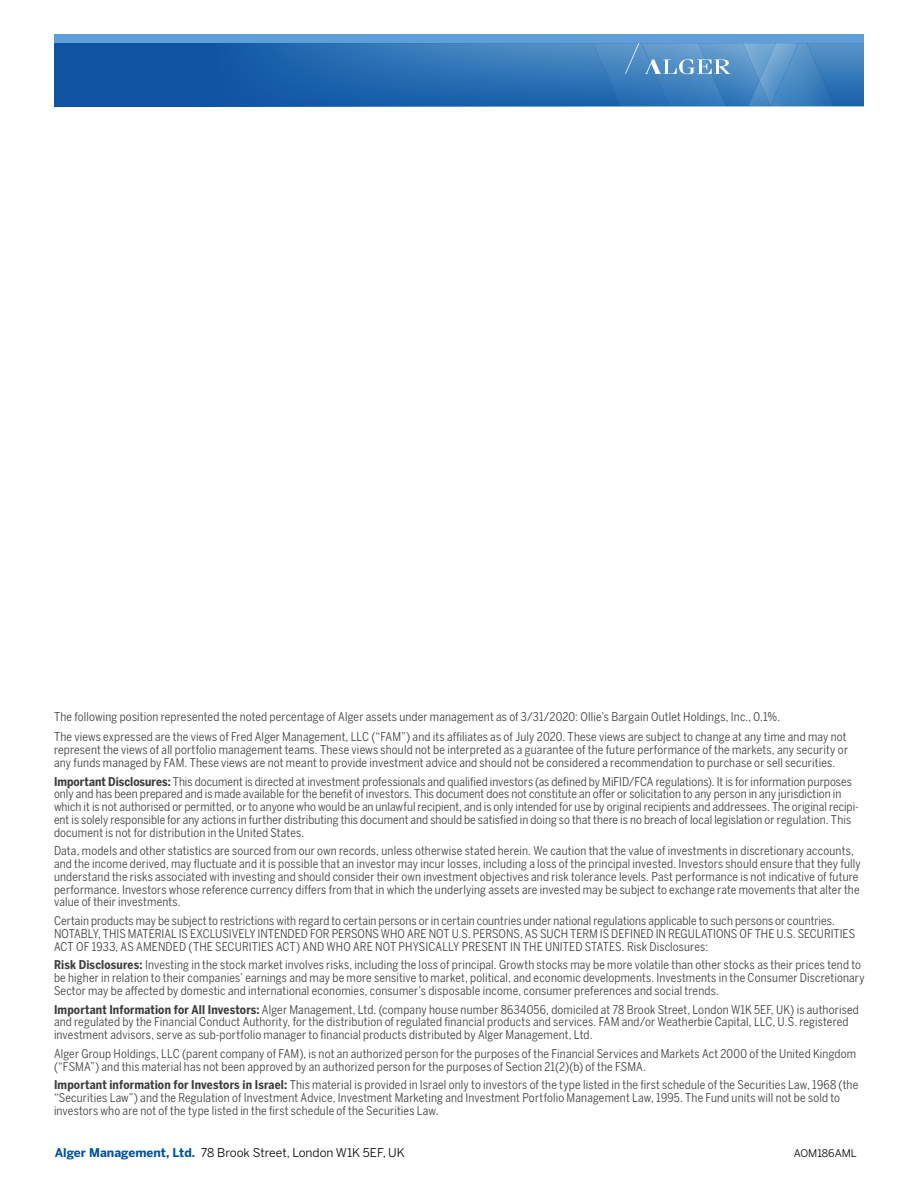
<style>
.page{position:relative;width:918px;height:1188px;background:#fff}
.page>*{position:absolute;margin:0;border:0;box-sizing:border-box;transform-origin:0 0}
.Subhead{font:12px/12.8px "Benton Sans Cond";letter-spacing:.01em;color:#3c3c3e}
.t1{font:12px "Benton Sans";color:#000}
.Footer_Address{font:10.5px "Benton Sans";color:#000}
.s1{font-weight:700}
.s2{font-weight:700;color:#0050a1}
</style>
<div class="page">
<img style="left:54px;top:43px;width:810px;height:63px">
<img style="left:726px;top:43px;width:17px;height:63px">
<img style="left:593px;top:43px;width:48px;height:63px">
<img style="left:641px;top:43px;width:85px;height:63px">
<img style="left:743px;top:43px;width:91px;height:63px">
<img style="left:748px;top:81px;width:23px;height:25px">
<div style="left:54px;top:34px;width:810px;height:9px;background:#5e9ed9"></div>
<svg style="left:625px;top:43px;width:14px;height:31px"></svg>
<svg style="left:645px;top:59px;width:86px;height:15px"></svg>
<p class="Subhead" style="left:54px;top:710px;width:728px">The following position represented the noted percentage of Alger assets under management as of 3/31/2020: Ollie’s Bargain Outlet Holdings, Inc., 0.1%.</p>
<p class="Subhead" style="left:54px;top:731px;width:796px;text-align:justify">The views expressed are the views of Fred Alger Management, LLC (“FAM”) and its affiliates as of July 2020. These views are subject to change at any time and may not represent the views of all portfolio management teams. These views should not be interpreted as a guarantee of the future performance of the markets, any security or any funds managed by FAM. These views are not meant to provide investment advice and should not be considered a recommendation to purchase or sell securities.</p>
<p class="Subhead" style="left:54px;top:775px;width:806px"><span class="s1">Important Disclosures:</span> This document is directed at investment professionals and qualified investors (as defined by MiFID/FCA regulations). It is for information purposes only and has been prepared and is made available for the benefit of investors. This document does not constitute an offer or solicitation to any person in any jurisdiction in which it is not authorised or permitted, or to anyone who would be an unlawful recipient, and is only intended for use by original recipients and addressees. The original recipi&shy;ent is solely responsible for any actions in further distributing this document and should be satisfied in doing so that there is no breach of local legislation or regulation. This document is not for distribution in the United States.</p>
<p class="Subhead" style="left:54px;top:845px;width:808px">Data, models and other statistics are sourced from our own records, unless otherwise stated herein. We caution that the value of investments in discretionary accounts, and the income derived, may fluctuate and it is possible that an investor may incur losses, including a loss of the principal invested. Investors should ensure that they fully understand the risks associated with investing and should consider their own investment objectives and risk tolerance levels. Past performance is not indicative of future performance. Investors whose reference currency differs from that in which the underlying assets are invested may be subject to exchange rate movements that alter the value of their investments.</p>
<p class="Subhead" style="left:54px;top:914px;width:803px">Certain products may be subject to restrictions with regard to certain persons or in certain countries under national regulations applicable to such persons or countries.<br>NOTABLY, THIS MATERIAL IS EXCLUSIVELY INTENDED FOR PERSONS WHO ARE NOT U.S. PERSONS, AS SUCH TERM IS DEFINED IN REGULATIONS OF THE U.S. SECURITIES<br>ACT OF 1933, AS AMENDED (THE SECURITIES ACT) AND WHO ARE NOT PHYSICALLY PRESENT IN THE UNITED STATES. Risk Disclosures:</p>
<p class="Subhead" style="left:54px;top:959px;width:812px"><span class="s1">Risk Disclosures:</span> Investing in the stock market involves risks, including the loss of principal. Growth stocks may be more volatile than other stocks as their prices tend to be higher in relation to their companies’ earnings and may be more sensitive to market, political, and economic developments. Investments in the Consumer Discretionary<br>Sector may be affected by domestic and international economies, consumer’s disposable income, consumer preferences and social trends.</p>
<p class="Subhead" style="left:54px;top:1003px;width:806px"><span class="s1">Important Information for All Investors:</span> Alger Management, Ltd. (company house number 8634056, domiciled at 78 Brook Street, London W1K 5EF, UK) is authorised and regulated by the Financial Conduct Authority, for the distribution of regulated financial products and services. FAM and/or Weatherbie Capital, LLC, U.S. registered investment advisors, serve as sub-portfolio manager to financial products distributed by Alger Management, Ltd.</p>
<p class="Subhead" style="left:54px;top:1047px;width:804px">Alger Group Holdings, LLC (parent company of FAM), is not an authorized person for the purposes of the Financial Services and Markets Act 2000 of the United Kingdom (“FSMA”) and this material has not been approved by an authorized person for the purposes of Section 21(2)(b) of the FSMA.</p>
<p class="Subhead" style="left:54px;top:1079px;width:806px"><span class="s1">Important information for Investors in Israel:</span> This material is provided in Israel only to investors of the type listed in the first schedule of the Securities Law, 1968 (the “Securities Law”) and the Regulation of Investment Advice, Investment Marketing and Investment Portfolio Management Law, 1995. The Fund units will not be sold to investors who are not of the type listed in the first schedule of the Securities Law.</p>
<p class="Footer_Address" style="left:794px;top:1146px;width:65px">AOM186AML</p>
<p class="t1" style="left:55px;top:1145px;width:352px"><span class="s2">Alger Management, Ltd.</span> 78 Brook Street, London W1K 5EF, UK</p>
</div>
